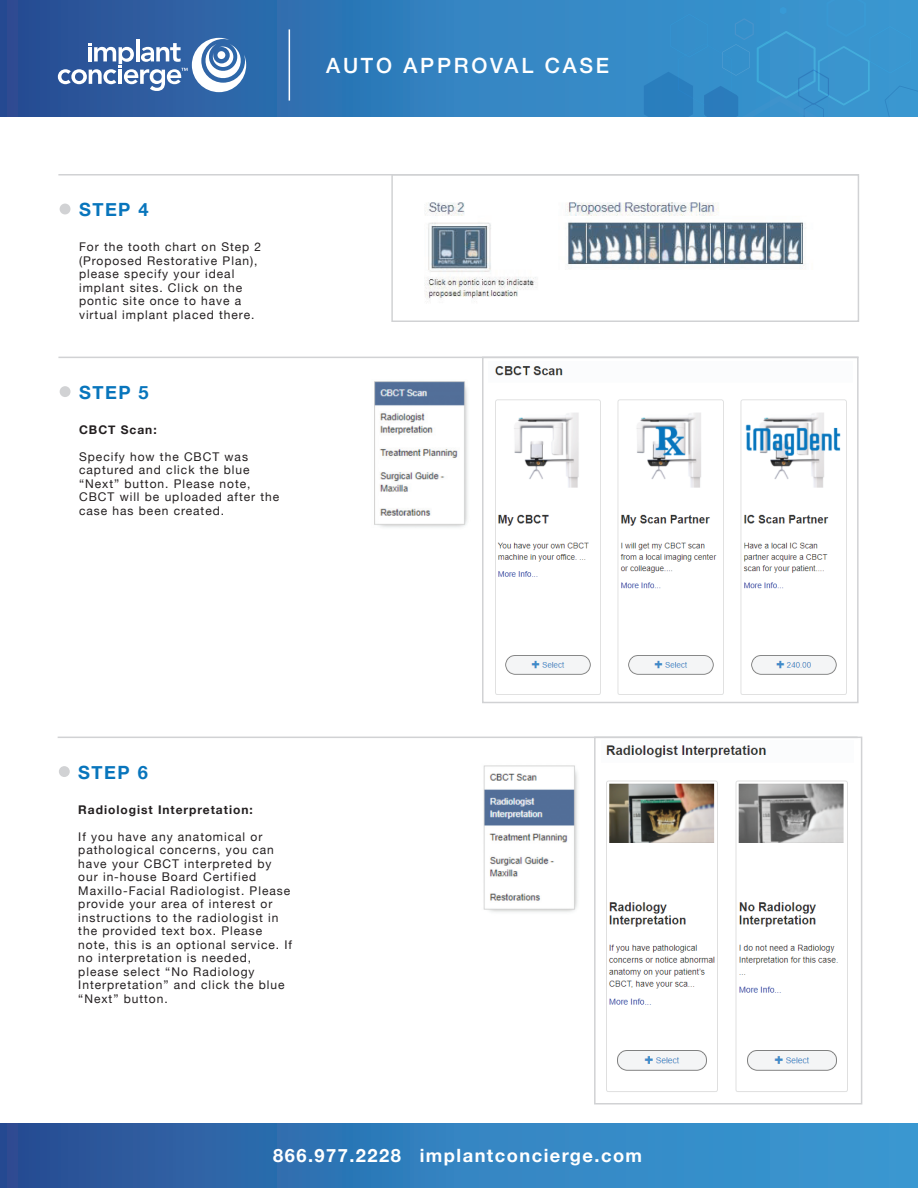
<style>
.page{position:relative;width:918px;height:1188px;background:#fff}
.page>*{position:absolute;margin:0;border:0;box-sizing:border-box;transform-origin:0 0}
.t1{font:500 21px "Helvetica Neue";letter-spacing:.13em;color:#fff}
.t2{font:700 18.3px "Helvetica Neue";letter-spacing:.08em;color:#fff}
.t3{font:700 18.3px "Helvetica Neue";letter-spacing:.08em;color:#0875bc}
.t4{font:12px/13.5px "Helvetica Neue";letter-spacing:.08em;color:#231f20}
.t5{font:700 12px "Helvetica Neue";letter-spacing:.08em;color:#231f20}
</style>
<div class="page">
<img style="left:424px;top:202px;width:382px;height:97px">
<svg style="left:0;top:0;width:644px;height:116px;background:#3073b3"></svg>
<svg style="left:58px;top:38px;width:188px;height:54px"></svg>
<hr style="left:289px;top:29px;width:1px;height:72px;background:#fff">
<svg style="left:644px;top:0;width:274px;height:116px;background:#3691cb"></svg>
<div style="left:0;top:1124px;width:917px;height:64px;background:linear-gradient(to right,#295399,#3ba2da)"></div>
<hr style="left:58px;top:174px;width:800px;height:2px;background:#d1d2d4">
<div style="left:60px;top:204px;width:11px;height:10px;background:#d1d2d4;border-radius:50%"></div>
<hr style="left:58px;top:737px;width:800px;height:1px;background:#d1d2d4">
<div style="left:59px;top:766px;width:11px;height:11px;background:#d1d2d4;border-radius:50%"></div>
<hr style="left:58px;top:357px;width:800px;height:1px;background:#d1d2d4">
<div style="left:60px;top:386px;width:11px;height:11px;background:#d1d2d4;border-radius:50%"></div>
<div style="left:391px;top:174px;width:468px;height:148px;border:2px solid #d1d2d4"></div>
<img style="left:495px;top:366px;width:352px;height:329px">
<div style="left:482px;top:357px;width:377px;height:346px;border:2px solid #d1d2d4"></div>
<img style="left:606px;top:745px;width:242px;height:347px">
<div style="left:594px;top:737px;width:268px;height:368px;border:2px solid #d1d2d4"></div>
<img style="left:374px;top:381px;width:94px;height:147px">
<img style="left:483px;top:765px;width:95px;height:147px">
<h1 class="t1" style="left:326px;top:48px;width:284px">AUTO APPROVAL CASE</h1>
<h2 class="t3" style="left:79px;top:195px;width:71px">STEP 4</h2>
<p class="t4" style="left:79px;top:241px;width:184px">For the tooth chart on Step 2 (Proposed Restorative Plan), please specify your ideal implant sites. Click on the pontic site once to have a virtual implant placed there.</p>
<h2 class="t3" style="left:79px;top:378px;width:71px">STEP 5</h2>
<p class="t5" style="left:79px;top:420px;width:79px">CBCT Scan:</p>
<p class="t4" style="left:79px;top:451px;width:202px">Specify how the CBCT was captured and click the blue “Next” button. Please note,<br>CBCT will be uploaded after the case has been created.</p>
<h2 class="t3" style="left:78px;top:758px;width:71px">STEP 6</h2>
<p class="t5" style="left:78px;top:800px;width:176px">Radiologist Interpretation:</p>
<p class="t4" style="left:78px;top:831px;width:215px">If you have any anatomical or pathological concerns, you can have your CBCT interpreted by our in-house Board Certified<br>Maxillo-Facial Radiologist. Please provide your area of interest or instructions to the radiologist in the provided text box. Please note, this is an optional service. If no interpretation is needed, please select “No Radiology<br>Interpretation” and click the blue “Next” button.</p>
<h2 class="t2" style="left:273px;top:1141px;width:371px">866.977.2228 implantconcierge.com</h2>
</div>
